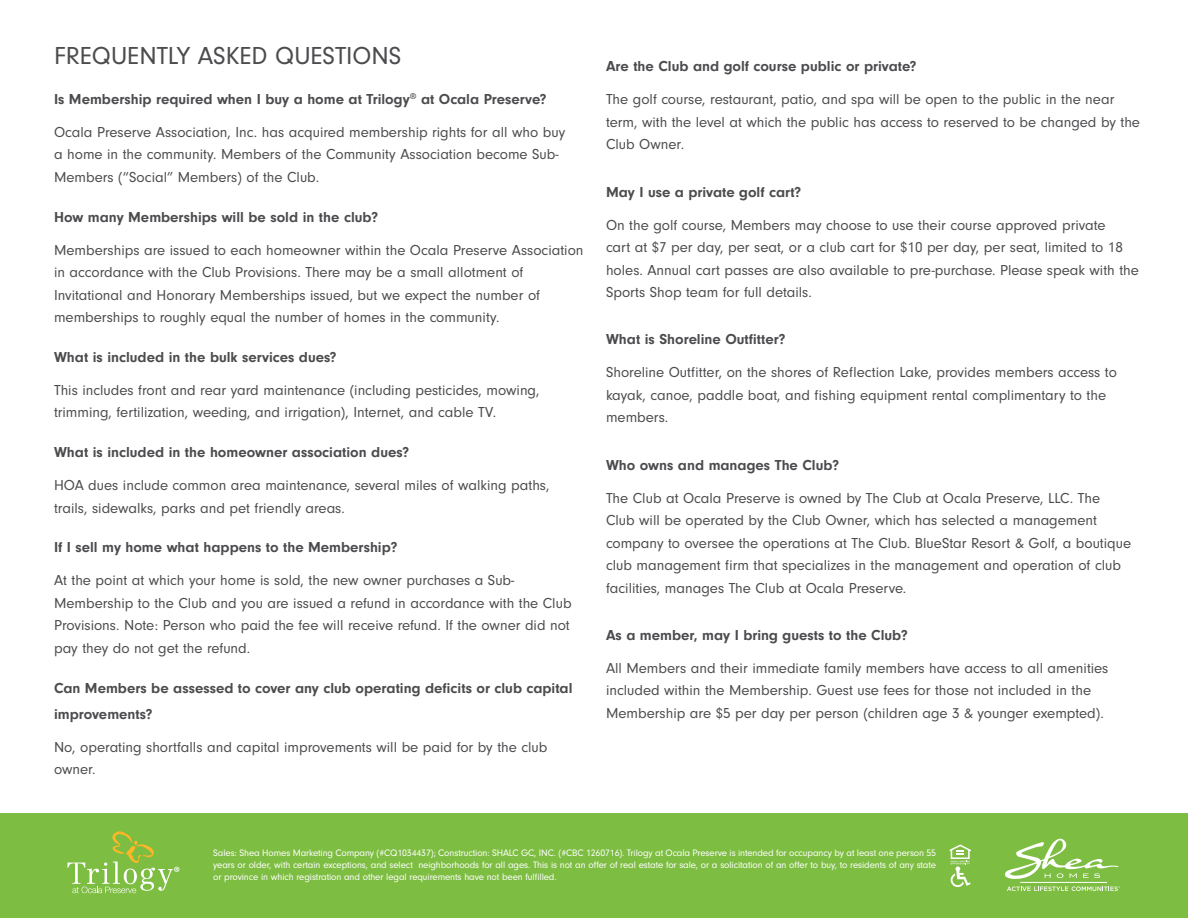
<style>
.page{position:relative;width:1188px;height:918px;background:#fff}
.page>*{position:absolute;margin:0;border:0;box-sizing:border-box;transform-origin:0 0}
.t1{font:25.5px "Neuzeit Gro";color:#4c4c4f}
.t2{font:15px/22.5px "Neuzeit Gro";color:#4c4c4f}
.t3{font:700 15px/26.2px "Neuzeit Gro";color:#4c4c4f}
.t4{font:9.75px/12px "Neuzeit Gro";letter-spacing:-.01em;color:#fff;text-align:justify}
</style>
<div class="page">
<div style="left:0;top:814px;width:1188px;height:104px;background:#7dbd41"></div>
<svg style="left:68px;top:831px;width:111px;height:62px"></svg>
<svg style="left:1005px;top:838px;width:113px;height:41px"></svg>
<svg style="left:1007px;top:886px;width:113px;height:5px"></svg>
<hr style="left:1020px;top:882px;width:87px;height:1px;background:#fff">
<svg style="left:950px;top:844px;width:21px;height:43px"></svg>
<h1 class="t1" style="left:54px;top:42px;width:349px">FREQUENTLY ASKED QUESTIONS</h1>
<p class="t3" style="left:54px;top:86px;width:494px">Is Membership required when I buy a home at Trilogy<sup>®</sup> at Ocala Preserve?</p>
<p class="t2" style="left:54px;top:121px;width:513px">Ocala Preserve Association, Inc. has acquired membership rights for all who buy a home in the community. Members of the Community Association become Sub-<br>Members (“Social” Members) of the Club.</p>
<p class="t3" style="left:54px;top:204px;width:326px">How many Memberships will be sold in the club?</p>
<p class="t2" style="left:54px;top:239px;width:531px">Memberships are issued to each homeowner within the Ocala Preserve Association in accordance with the Club Provisions. There may be a small allotment of Invitational and Honorary Memberships issued, but we expect the number of memberships to roughly equal the number of homes in the community.</p>
<p class="t3" style="left:54px;top:344px;width:284px">What is included in the bulk services dues?</p>
<p class="t2" style="left:54px;top:379px;width:487px">This includes front and rear yard maintenance (including pesticides, mowing, trimming, fertilization, weeding, and irrigation), Internet, and cable TV.</p>
<p class="t3" style="left:54px;top:439px;width:356px">What is included in the homeowner association dues?</p>
<p class="t2" style="left:54px;top:474px;width:497px">HOA dues include common area maintenance, several miles of walking paths, trails, sidewalks, parks and pet friendly areas.</p>
<p class="t3" style="left:54px;top:535px;width:345px">If I sell my home what happens to the Membership?</p>
<p class="t2" style="left:54px;top:570px;width:519px">At the point at which your home is sold, the new owner purchases a Sub-Membership to the Club and you are issued a refund in accordance with the Club Provisions. Note: Person who paid the fee will receive refund. If the owner did not pay they do not get the refund.</p>
<p class="t3" style="left:54px;top:675px;width:520px">Can Members be assessed to cover any club operating deficits or club capital improvements?</p>
<p class="t2" style="left:54px;top:736px;width:495px">No, operating shortfalls and capital improvements will be paid for by the club owner.</p>
<p class="t3" style="left:606px;top:53px;width:312px">Are the Club and golf course public or private?</p>
<p class="t2" style="left:606px;top:89px;width:536px">The golf course, restaurant, patio, and spa will be open to the public in the near term, with the level at which the public has access to reserved to be changed by the<br>Club Owner.</p>
<p class="t3" style="left:606px;top:179px;width:197px">May I use a private golf cart?</p>
<p class="t2" style="left:606px;top:214px;width:534px">On the golf course, Members may choose to use their course approved private<br>cart at $7 per day, per seat, or a club cart for $10 per day, per seat, limited to 18 holes. Annual cart passes are also available to pre-purchase. Please speak with the Sports Shop team for full details.</p>
<p class="t3" style="left:606px;top:326px;width:181px">What is Shoreline Outfitter?</p>
<p class="t2" style="left:606px;top:362px;width:512px">Shoreline Outfitter, on the shores of Reflection Lake, provides members access to kayak, canoe, paddle boat, and fishing equipment rental complimentary to the members.</p>
<p class="t3" style="left:606px;top:452px;width:235px">Who owns and manages The Club?</p>
<p class="t2" style="left:606px;top:487px;width:527px">The Club at Ocala Preserve is owned by The Club at Ocala Preserve, LLC. The Club will be operated by the Club Owner, which has selected a management company to oversee the operations at The Club. BlueStar Resort &amp; Golf, a boutique club management firm that specializes in the management and operation of club facilities, manages The Club at Ocala Preserve.</p>
<p class="t3" style="left:606px;top:622px;width:303px">As a member, may I bring guests to the Club?</p>
<p class="t2" style="left:606px;top:657px;width:504px">All Members and their immediate family members have access to all amenities included within the Membership. Guest use fees for those not included in the<br>Membership are $5 per day per person (children age 3 &amp; younger exempted).</p>
<p class="t4" style="left:213px;top:847px;width:725px">Sales: Shea Homes Marketing Company (#CQ1034437); Construction: SHALC GC, INC. (#CBC 1260716). Trilogy at Ocala Preserve is intended for occupancy by at least one person 55 years or older, with certain exceptions, and select neighborhoods for all ages. This is not an offer of real estate for sale, or a solicitation of an offer to buy, to residents of any state or province in which registration and other legal requirements have not been fulfilled.</p>
</div>
